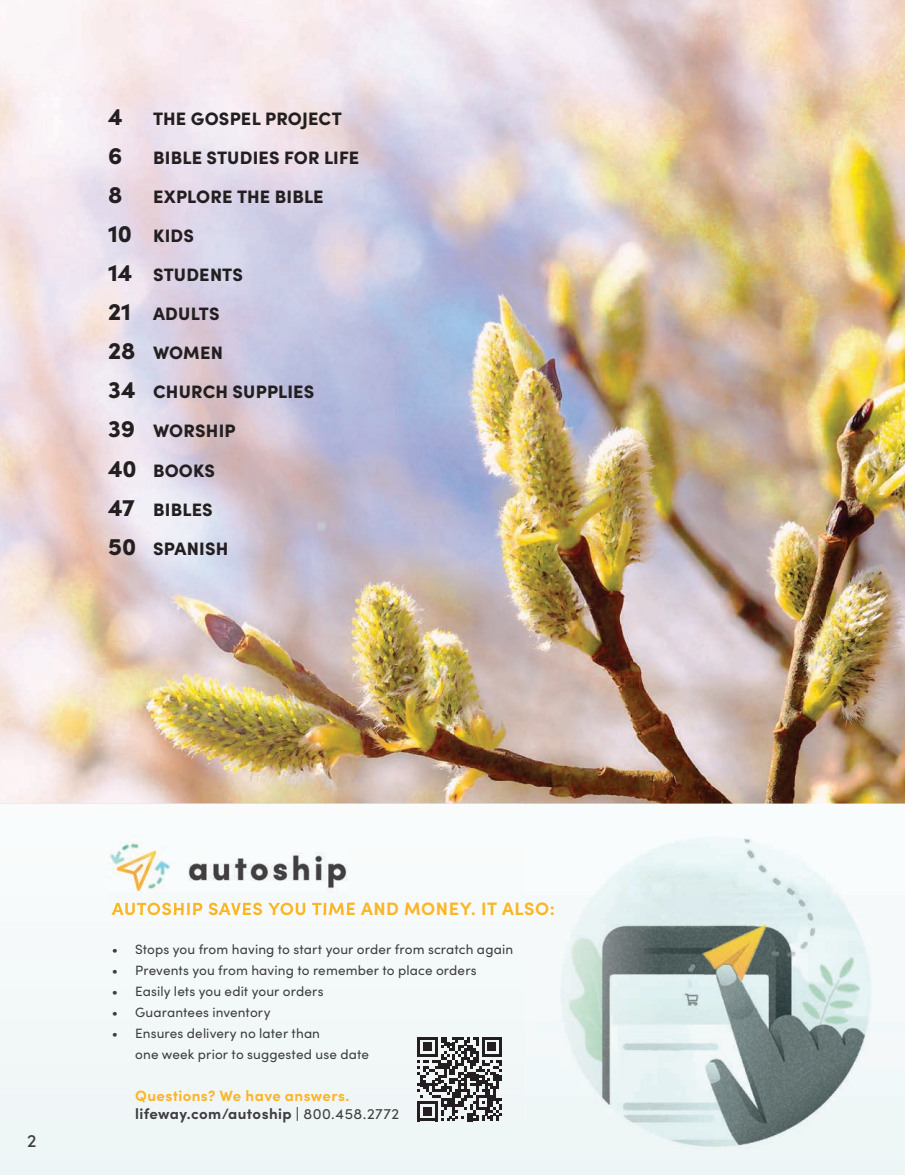
<style>
.page{position:relative;width:905px;height:1175px;background:#fff}
.page>*{position:absolute;margin:0;border:0;box-sizing:border-box;transform-origin:0 0}
.t1{font:900 24px "Sofia Pro";color:#231f20}
.t2{font:900 18px/39px "Sofia Pro";letter-spacing:.01em;color:#231f20}
.t3{font:700 18px "Sofia Pro";letter-spacing:.03em;color:#fcb525}
.t4{font:500 18px "Sofia Pro";color:#3e3e3f}
.t5{font:700 15px/18px "Sofia Pro";letter-spacing:.025em;color:#fcb525}
.t6{font:13.5px/21px "Sofia Pro";letter-spacing:.01em;color:#3e3e3f}
.s1{font-size:24px}
.s2{color:#3e3e3f}
.s3{font-weight:400;color:#3e3e3f}
</style>
<div class="page">
<hr style="left:904px;top:0;width:1px;height:1174px;background:#fcb525">
<img style="left:0;top:0;width:904px;height:803px">
<div style="left:0;top:803px;width:904px;height:371px;background:#f3f8f8"></div>
<div style="left:112px;top:902px;width:413px;height:13px;background:#f6fafa"></div>
<img style="left:525px;top:788px;width:379px;height:369px">
<img style="left:525px;top:902px;width:29px;height:13px">
<img style="left:107px;top:824px;width:241px;height:87px">
<img style="left:112px;top:902px;width:236px;height:9px">
<svg style="left:417px;top:1036px;width:85px;height:85px"></svg>
<h1 class="t1" style="left:108px;top:98px;width:16px">4</h1>
<h2 class="t2" style="left:153px;top:98px;width:190px">THE GOSPEL PROJECT</h2>
<h1 class="t1" style="left:108px;top:137px;width:16px">6</h1>
<h2 class="t2" style="left:153px;top:137px;width:208px">BIBLE STUDIES FOR LIFE</h2>
<h1 class="t1" style="left:108px;top:176px;width:16px">8</h1>
<h2 class="t2" style="left:108px;top:176px;width:217px;text-indent:45px">EXPLORE THE BIBLE<br><span class="s1">10</span> KIDS<br><span class="s1">14</span> STUDENTS<br><span class="s1">21</span> ADULTS<br><span class="s1">28</span> WOMEN<br><span class="s1">34</span> CHURCH SUPPLIES<br><span class="s1">39</span> WORSHIP<br><span class="s1">40</span> BOOKS<br><span class="s1">47</span> BIBLES<br><span class="s1">50</span> SPANISH</h2>
<h2 class="t4" style="left:27px;top:1127px;width:11px">2</h2>
<h2 class="t3" style="left:112px;top:895px;width:444px">AUTOSHIP SAVES YOU TIME AND MONEY. IT ALSO:</h2>
<p class="t6" style="left:112px;top:938px;width:403px">• Stops you from having to start your order from scratch again</p>
<p class="t6" style="left:112px;top:959px;width:366px">• Prevents you from having to remember to place orders</p>
<p class="t6" style="left:112px;top:980px;width:213px">• Easily lets you edit your orders</p>
<p class="t6" style="left:112px;top:1001px;width:160px">• Guarantees inventory</p>
<p class="t6" style="left:135px;top:1022px;width:235px;text-indent:-23px">• Ensures delivery no later than<br>one week prior to suggested use date</p>
<p class="t5" style="left:135px;top:1085px;width:265px">Questions? We have answers. <span class="s2">lifeway.com/autoship |</span> <span class="s3">800.458.2772</span></p>
</div>
